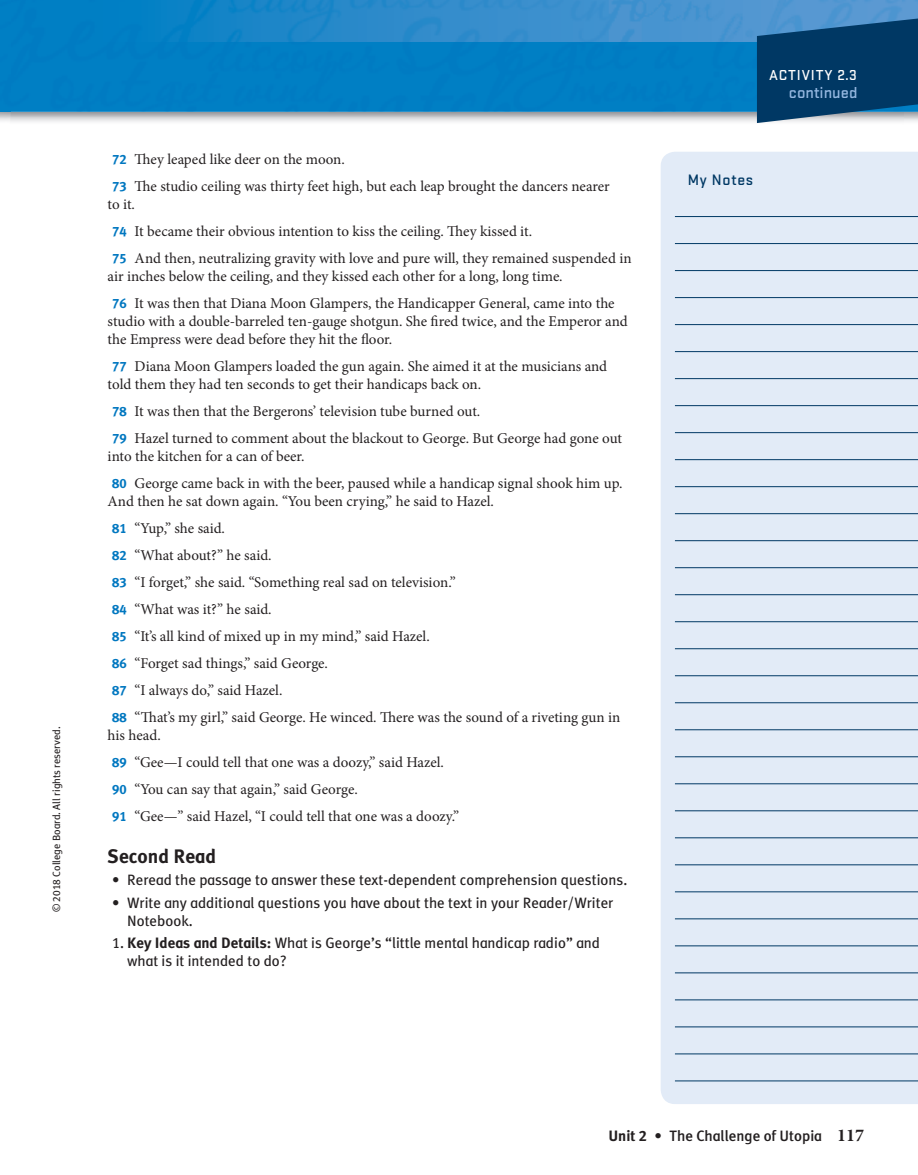
<style>
.page{position:relative;width:918px;height:1175px;background:#fff}
.page>*{position:absolute;margin:0;border:0;box-sizing:border-box;transform-origin:0 0}
.t1{font:700 19.5px "OPT Meta Plus";color:#231f20}
.t2{font:500 16.5px "Stratum 2";color:#94b7e0}
.t3{font:500 15.75px "Stratum 2";letter-spacing:.05em;color:#003864}
.t4{font:15px/27px "Minion Pro";color:#231f20}
.t5{font:15px/18px "OPT Meta Plus";color:#231f20}
.t6{font:500 15px "OPT Meta Plus";color:#231f20}
.t7{font:500 15px "Stratum 2";letter-spacing:.06em;color:#fff}
.t8{font:10.5px "OPT Meta Plus";color:#231f20}
.s1{font-family:"OPT Meta Plus";font-weight:700;font-size:13.5px;color:#0077c0}
.s2{font-weight:700}
.s3{font-family:"Minion Pro";font-weight:700;font-size:18px}
</style>
<div class="page">
<img style="left:10px;top:111px;width:747px;height:12px">
<div style="left:10px;top:0;width:747px;height:111px;background:#007fc4"></div>
<img style="left:0;top:111px;width:10px;height:10px">
<img style="left:1px;top:0;width:9px;height:111px">
<svg style="left:0;top:0;width:1px;height:111px"></svg>
<img style="left:94px;top:0;width:824px;height:42px">
<svg style="left:757px;top:16px;width:161px;height:107px;background:#184e79"></svg>
<div style="left:661px;top:152px;width:257px;height:952px;background:#e2ebf7"></div>
<hr style="left:675px;top:216px;width:243px;height:1px;background:#003864">
<hr style="left:675px;top:243px;width:243px;height:1px;background:#003864">
<hr style="left:675px;top:270px;width:243px;height:1px;background:#003864">
<hr style="left:675px;top:297px;width:243px;height:1px;background:#003864">
<hr style="left:675px;top:324px;width:243px;height:1px;background:#003864">
<hr style="left:675px;top:351px;width:243px;height:1px;background:#003864">
<hr style="left:675px;top:378px;width:243px;height:1px;background:#003864">
<hr style="left:675px;top:405px;width:243px;height:1px;background:#003864">
<hr style="left:675px;top:432px;width:243px;height:1px;background:#003864">
<hr style="left:675px;top:459px;width:243px;height:1px;background:#003864">
<hr style="left:675px;top:486px;width:243px;height:1px;background:#003864">
<hr style="left:675px;top:513px;width:243px;height:1px;background:#003864">
<hr style="left:675px;top:540px;width:243px;height:1px;background:#003864">
<hr style="left:675px;top:567px;width:243px;height:1px;background:#003864">
<hr style="left:675px;top:594px;width:243px;height:1px;background:#003864">
<hr style="left:675px;top:621px;width:243px;height:1px;background:#003864">
<hr style="left:675px;top:648px;width:243px;height:1px;background:#003864">
<hr style="left:675px;top:675px;width:243px;height:1px;background:#003864">
<hr style="left:675px;top:702px;width:243px;height:1px;background:#003864">
<hr style="left:675px;top:729px;width:243px;height:1px;background:#003864">
<hr style="left:675px;top:756px;width:243px;height:1px;background:#003864">
<hr style="left:675px;top:783px;width:243px;height:1px;background:#003864">
<hr style="left:675px;top:810px;width:243px;height:1px;background:#003864">
<hr style="left:675px;top:837px;width:243px;height:1px;background:#003864">
<hr style="left:675px;top:864px;width:243px;height:1px;background:#003864">
<hr style="left:675px;top:891px;width:243px;height:1px;background:#003864">
<hr style="left:675px;top:918px;width:243px;height:1px;background:#003864">
<hr style="left:675px;top:945px;width:243px;height:1px;background:#003864">
<hr style="left:675px;top:972px;width:243px;height:1px;background:#003864">
<hr style="left:675px;top:999px;width:243px;height:1px;background:#003864">
<hr style="left:675px;top:1026px;width:243px;height:1px;background:#003864">
<hr style="left:675px;top:1053px;width:243px;height:1px;background:#003864">
<hr style="left:675px;top:1080px;width:243px;height:1px;background:#003864">
<p class="t8" style="left:52px;top:912px;width:187px;rotate:-90deg">© 2018 College Board. All rights reserved.</p>
<p class="t4" style="left:112px;top:146px;width:499px"><span class="s1">72</span> They leaped like deer on the moon.<br><span class="s1">73</span> The studio ceiling was thirty feet high, but each leap brought the dancers nearer</p>
<p class="t4" style="left:112px;top:191px;width:521px;text-indent:-4px">to it.<br><span class="s1">74</span> It became their obvious intention to kiss the ceiling. They kissed it.<br><span class="s1">75</span> And then, neutralizing gravity with love and pure will, they remained suspended in</p>
<p class="t4" style="left:112px;top:263px;width:504px;text-indent:-4px">air inches below the ceiling, and they kissed each other for a long, long time.<br><span class="s1">76</span> It was then that Diana Moon Glampers, the Handicapper General, came into the</p>
<p class="t4" style="left:108px;top:313px;width:522px;line-height:18px">studio with a double-barreled ten-gauge shotgun. She fired twice, and the Emperor and the Empress were dead before they hit the floor.</p>
<p class="t4" style="left:108px;top:358px;width:501px;line-height:18px;text-indent:4px"><span class="s1">77</span> Diana Moon Glampers loaded the gun again. She aimed it at the musicians and told them they had ten seconds to get their handicaps back on.</p>
<p class="t4" style="left:112px;top:398px;width:511px"><span class="s1">78</span> It was then that the Bergerons’ television tube burned out.<br><span class="s1">79</span> Hazel turned to comment about the blackout to George. But George had gone out</p>
<p class="t4" style="left:112px;top:443px;width:512px;text-indent:-4px">into the kitchen for a can of beer.<br><span class="s1">80</span> George came back in with the beer, paused while a handicap signal shook him up.</p>
<p class="t4" style="left:112px;top:488px;width:510px;text-indent:-4px">And then he sat down again. “You been crying,” he said to Hazel.<br><span class="s1">81</span> “Yup,” she said.<br><span class="s1">82</span> “What about?” he said.<br><span class="s1">83</span> “I forget,” she said. “Something real sad on television.”<br><span class="s1">84</span> “What was it?” he said.<br><span class="s1">85</span> “It’s all kind of mixed up in my mind,” said Hazel.<br><span class="s1">86</span> “Forget sad things,” said George.<br><span class="s1">87</span> “I always do,” said Hazel.<br><span class="s1">88</span> “That’s my girl,” said George. He winced. There was the sound of a riveting gun in</p>
<p class="t4" style="left:112px;top:722px;width:348px;text-indent:-4px">his head.<br><span class="s1">89</span> “Gee—I could tell that one was a doozy,” said Hazel.<br><span class="s1">90</span> “You can say that again,” said George.<br><span class="s1">91</span> “Gee—” said Hazel, “I could tell that one was a doozy.”</p>
<h1 class="t1" style="left:108px;top:848px;width:110px">Second Read</h1>
<p class="t5" style="left:112px;top:872px;width:517px">• Reread the passage to answer these text-dependent comprehension questions.</p>
<p class="t5" style="left:127px;top:894px;width:488px;text-indent:-15px">• Write any additional questions you have about the text in your Reader/Writer<br>Notebook.</p>
<p class="t5" style="left:127px;top:935px;width:475px;text-indent:-15px">1. <span class="s2">Key Ideas and Details:</span> What is George’s “little mental handicap radio” and what is it intended to do?</p>
<p class="t7" style="left:769px;top:70px;width:89px">ACTIVITY 2.3</p>
<p class="t2" style="left:789px;top:87px;width:70px">continued</p>
<p class="t3" style="left:688px;top:174px;width:67px">My Notes</p>
<p class="t6" style="left:608px;top:1130px;width:257px"><span class="s2">Unit 2 •</span> The Challenge of Utopia <span class="s3">117</span></p>
</div>
